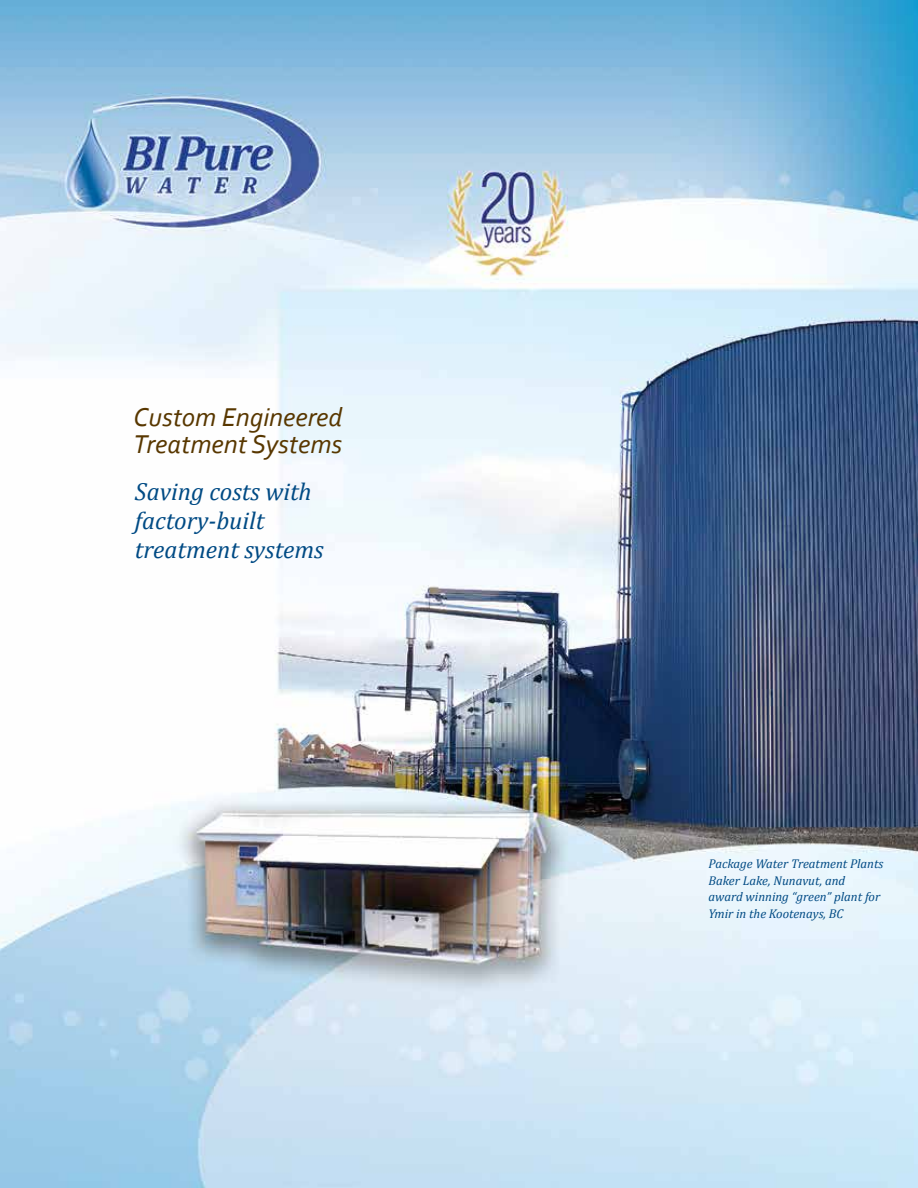
<style>
.page{position:relative;width:918px;height:1188px;background:#fff}
.page>*{position:absolute;margin:0;border:0;box-sizing:border-box;transform-origin:0 0}
.t1{font:italic 27px/27px "Corbel";color:#583700}
.t2{font:italic 24.75px/28.8px "Cambria";color:#004a84}
.t3{font:italic 12.75px/16.5px "Cambria";color:#004a84}
</style>
<div class="page">
<img style="left:0;top:0;width:918px;height:1188px">
<h1 class="t1" style="left:134px;top:403px;width:210px">Custom Engineered<br>Treatment Systems</h1>
<h2 class="t2" style="left:135px;top:477px;width:190px">Saving costs with factory-built treatment systems</h2>
<p class="t3" style="left:708px;top:855px;width:176px">Package Water Treatment Plants<br>Baker Lake, Nunavut, and<br>award winning “green” plant for<br>Ymir in the Kootenays, BC</p>
</div>
